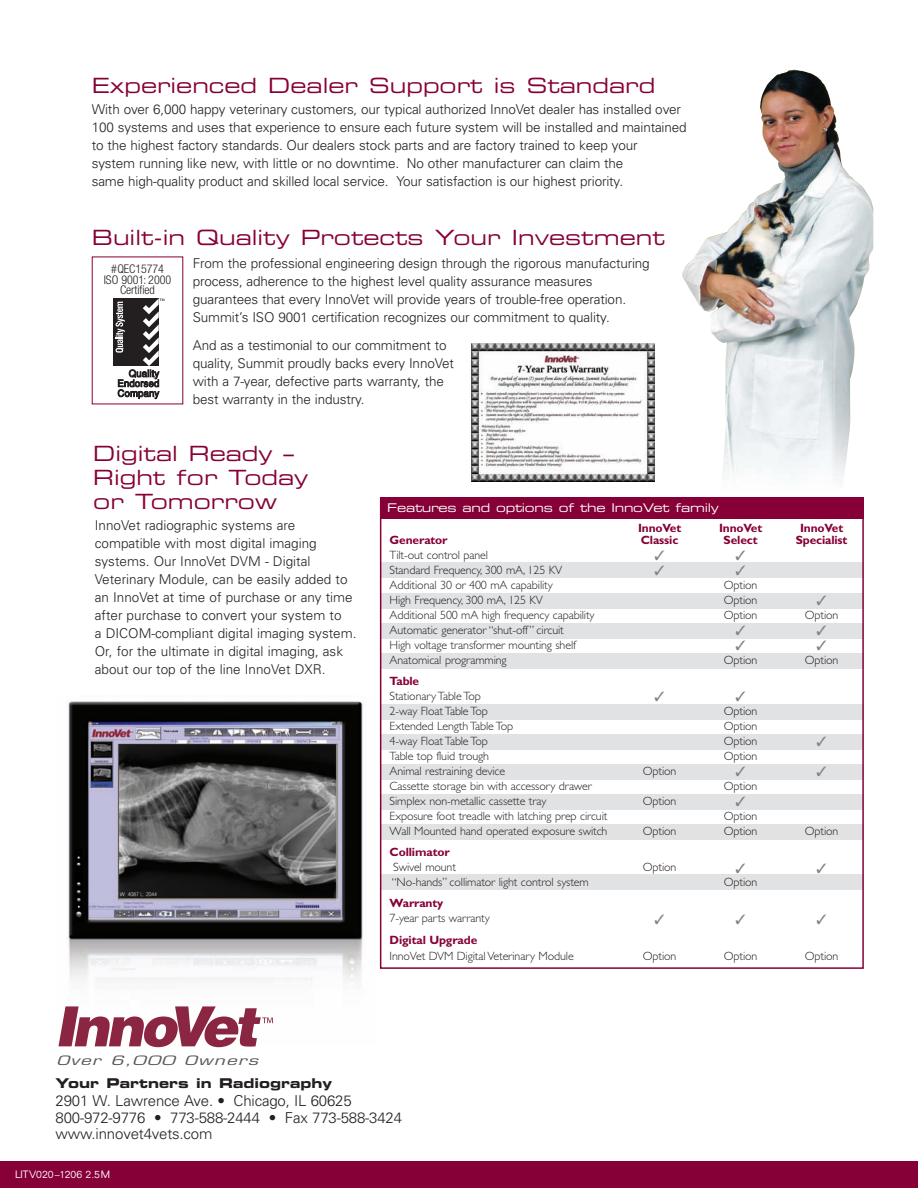
<style>
.page{position:relative;width:918px;height:1188px;background:#fff}
.page>*{position:absolute;margin:0;border:0;box-sizing:border-box;transform-origin:0 0}
.t1{font:21px/24px "Eurostile Extended Two";color:#860037}
.t2{font:300 15px/16.5px "Univers";letter-spacing:-.01em;color:#231f20}
.t3{font:300 13.5px/18px "Univers";letter-spacing:-.01em;color:#231f20}
.t4{font:13.5px "Eurostile Bold Extended Two";color:#231f20}
.t5{font:italic 12.6px "Eurostile";color:#57585a;scale:1.5 1}
.t6{font:300 12px "Gill Sans";letter-spacing:-.01em;color:#231f20}
.t7{font:700 12px "Gill Sans";letter-spacing:-.01em;color:#860037}
.t8{font:12px "Eurostile Extended Two";letter-spacing:-.02em;color:#fff}
.t9{font:300 condensed 12px/10.5px "Helvetica Neue";letter-spacing:-.005em;color:#231f20;text-align:center}
.t10{font:300 10.5px "Folio";color:#fff}
</style>
<div class="page">
<img style="left:682px;top:70px;width:163px;height:413px">
<div style="left:0;top:1161px;width:918px;height:27px;background:#860037"></div>
<img style="left:67px;top:701px;width:297px;height:322px">
<div style="left:380px;top:497px;width:484px;height:22px;background:#860037"></div>
<div style="left:380px;top:563px;width:484px;height:15px;background:#e1e2e4"></div>
<div style="left:380px;top:593px;width:484px;height:15px;background:#e1e2e4"></div>
<div style="left:380px;top:623px;width:484px;height:15px;background:#e1e2e4"></div>
<div style="left:380px;top:653px;width:484px;height:15px;background:#e1e2e4"></div>
<div style="left:380px;top:704px;width:484px;height:15px;background:#e1e2e4"></div>
<div style="left:380px;top:734px;width:484px;height:15px;background:#e1e2e4"></div>
<div style="left:380px;top:764px;width:484px;height:15px;background:#e1e2e4"></div>
<div style="left:380px;top:794px;width:484px;height:15px;background:#e1e2e4"></div>
<div style="left:380px;top:824px;width:484px;height:15px;background:#e1e2e4"></div>
<div style="left:380px;top:875px;width:484px;height:15px;background:#e1e2e4"></div>
<div style="left:380px;top:497px;width:484px;height:472px;border:2px solid #860037"></div>
<svg style="left:58px;top:1006px;width:215px;height:41px"></svg>
<svg style="left:114px;top:299px;width:2px;height:67px"></svg>
<svg style="left:116px;top:298px;width:48px;height:101px"></svg>
<img style="left:472px;top:344px;width:183px;height:138px">
<h1 class="t1" style="left:92px;top:75px;width:565px">Experienced Dealer Support is Standard</h1>
<p class="t3" style="left:92px;top:101px;width:596px">With over 6,000 happy veterinary customers, our typical authorized InnoVet dealer has installed over 100 systems and uses that experience to ensure each future system will be installed and maintained to the highest factory standards. Our dealers stock parts and are factory trained to keep your<br>system running like new, with little or no downtime. No other manufacturer can claim the<br>same high-quality product and skilled local service. Your satisfaction is our highest priority.</p>
<h1 class="t1" style="left:92px;top:228px;width:574px">Built-in Quality Protects Your Investment</h1>
<p class="t3" style="left:193px;top:255px;width:458px">From the professional engineering design through the rigorous manufacturing process, adherence to the highest level quality assurance measures guarantees that every InnoVet will provide years of trouble-free operation.<br>Summit’s ISO 9001 certification recognizes our commitment to quality.</p>
<p class="t3" style="left:193px;top:338px;width:263px">And as a testimonial to our commitment to quality, Summit proudly backs every InnoVet with a 7-year, defective parts warranty, the best warranty in the industry.</p>
<h1 class="t1" style="left:93px;top:443px;width:216px">Digital Ready –<br>Right for Today or Tomorrow</h1>
<p class="t9" style="left:104px;top:265px;width:69px">#QEC15774<br>ISO 9001: 2000<br>Certified</p>
<p class="t8" style="left:387px;top:503px;width:333px">Features and options of the InnoVet family</p>
<p class="t3" style="left:95px;top:517px;width:263px">InnoVet radiographic systems are compatible with most digital imaging systems. Our InnoVet DVM - Digital Veterinary Module, can be easily added to an InnoVet at time of purchase or any time after purchase to convert your system to<br>a DICOM-compliant digital imaging system.<br>Or, for the ultimate in digital imaging, ask about our top of the line InnoVet DXR.</p>
<p class="t7" style="left:638px;top:524px;width:45px">InnoVet</p>
<p class="t7" style="left:719px;top:524px;width:45px">InnoVet</p>
<p class="t7" style="left:800px;top:524px;width:45px">InnoVet</p>
<p class="t7" style="left:390px;top:536px;width:60px">Generator</p>
<p class="t7" style="left:641px;top:536px;width:39px">Classic</p>
<p class="t7" style="left:724px;top:536px;width:35px">Select</p>
<p class="t7" style="left:796px;top:536px;width:53px">Specialist</p>
<p class="t6" style="left:390px;top:551px;width:100px">Tilt-out control panel</p>
<p class="t6" style="left:390px;top:566px;width:174px">Standard Frequency, 300 mA, 125 KV</p>
<p class="t6" style="left:390px;top:581px;width:165px">Additional 30 or 400 mA capability</p>
<p class="t6" style="left:724px;top:581px;width:35px">Option</p>
<p class="t6" style="left:390px;top:596px;width:155px">High Frequency, 300 mA, 125 KV</p>
<p class="t6" style="left:724px;top:596px;width:35px">Option</p>
<p class="t6" style="left:390px;top:611px;width:206px">Additional 500 mA high frequency capability</p>
<p class="t6" style="left:724px;top:611px;width:35px">Option</p>
<p class="t6" style="left:805px;top:611px;width:35px">Option</p>
<p class="t6" style="left:390px;top:626px;width:176px">Automatic generator “shut-off” circuit</p>
<p class="t6" style="left:390px;top:641px;width:188px">High voltage transformer mounting shelf</p>
<p class="t6" style="left:390px;top:656px;width:119px">Anatomical programming</p>
<p class="t6" style="left:724px;top:656px;width:35px">Option</p>
<p class="t6" style="left:805px;top:656px;width:35px">Option</p>
<p class="t7" style="left:390px;top:677px;width:31px">Table</p>
<p class="t6" style="left:390px;top:692px;width:93px">Stationary Table Top</p>
<p class="t6" style="left:390px;top:707px;width:100px">2-way Float Table Top</p>
<p class="t6" style="left:724px;top:707px;width:35px">Option</p>
<p class="t6" style="left:390px;top:722px;width:125px">Extended Length Table Top</p>
<p class="t6" style="left:724px;top:722px;width:35px">Option</p>
<p class="t6" style="left:390px;top:737px;width:100px">4-way Float Table Top</p>
<p class="t6" style="left:724px;top:737px;width:35px">Option</p>
<p class="t6" style="left:390px;top:752px;width:101px">Table top fluid trough</p>
<p class="t6" style="left:724px;top:752px;width:35px">Option</p>
<p class="t6" style="left:390px;top:767px;width:117px">Animal restraining device</p>
<p class="t6" style="left:643px;top:767px;width:35px">Option</p>
<p class="t6" style="left:390px;top:782px;width:204px">Cassette storage bin with accessory drawer</p>
<p class="t6" style="left:724px;top:782px;width:35px">Option</p>
<p class="t6" style="left:390px;top:797px;width:158px">Simplex non-metallic cassette tray</p>
<p class="t6" style="left:643px;top:797px;width:35px">Option</p>
<p class="t6" style="left:390px;top:812px;width:219px">Exposure foot treadle with latching prep circuit</p>
<p class="t6" style="left:724px;top:812px;width:35px">Option</p>
<p class="t6" style="left:390px;top:827px;width:219px">Wall Mounted hand operated exposure switch</p>
<p class="t6" style="left:643px;top:827px;width:35px">Option</p>
<p class="t6" style="left:724px;top:827px;width:35px">Option</p>
<p class="t6" style="left:805px;top:827px;width:35px">Option</p>
<p class="t7" style="left:390px;top:848px;width:62px">Collimator</p>
<p class="t6" style="left:393px;top:863px;width:64px">Swivel mount</p>
<p class="t6" style="left:643px;top:863px;width:35px">Option</p>
<p class="t6" style="left:392px;top:878px;width:198px">“No-hands” collimator light control system</p>
<p class="t6" style="left:724px;top:878px;width:35px">Option</p>
<p class="t7" style="left:390px;top:899px;width:55px">Warranty</p>
<p class="t6" style="left:390px;top:914px;width:102px">7-year parts warranty</p>
<p class="t7" style="left:390px;top:935px;width:89px">Digital Upgrade</p>
<p class="t6" style="left:390px;top:952px;width:186px">InnoVet DVM Digital Veterinary Module</p>
<p class="t6" style="left:643px;top:952px;width:35px">Option</p>
<p class="t6" style="left:724px;top:952px;width:35px">Option</p>
<p class="t6" style="left:805px;top:952px;width:35px">Option</p>
<p class="t5" style="left:56px;top:1056px;width:138px">Over 6,000 Owners</p>
<p class="t4" style="left:56px;top:1078px;width:278px">Your Partners in Radiography</p>
<p class="t2" style="left:56px;top:1094px;width:348px">2901 W. Lawrence Ave. • Chicago, IL 60625<br>800-972-9776 • 773-588-2444 • Fax 773-588-3424 www.innovet4vets.com</p>
<p class="t10" style="left:15px;top:1170px;width:97px">LITV020–1206 2.5M</p>
</div>
